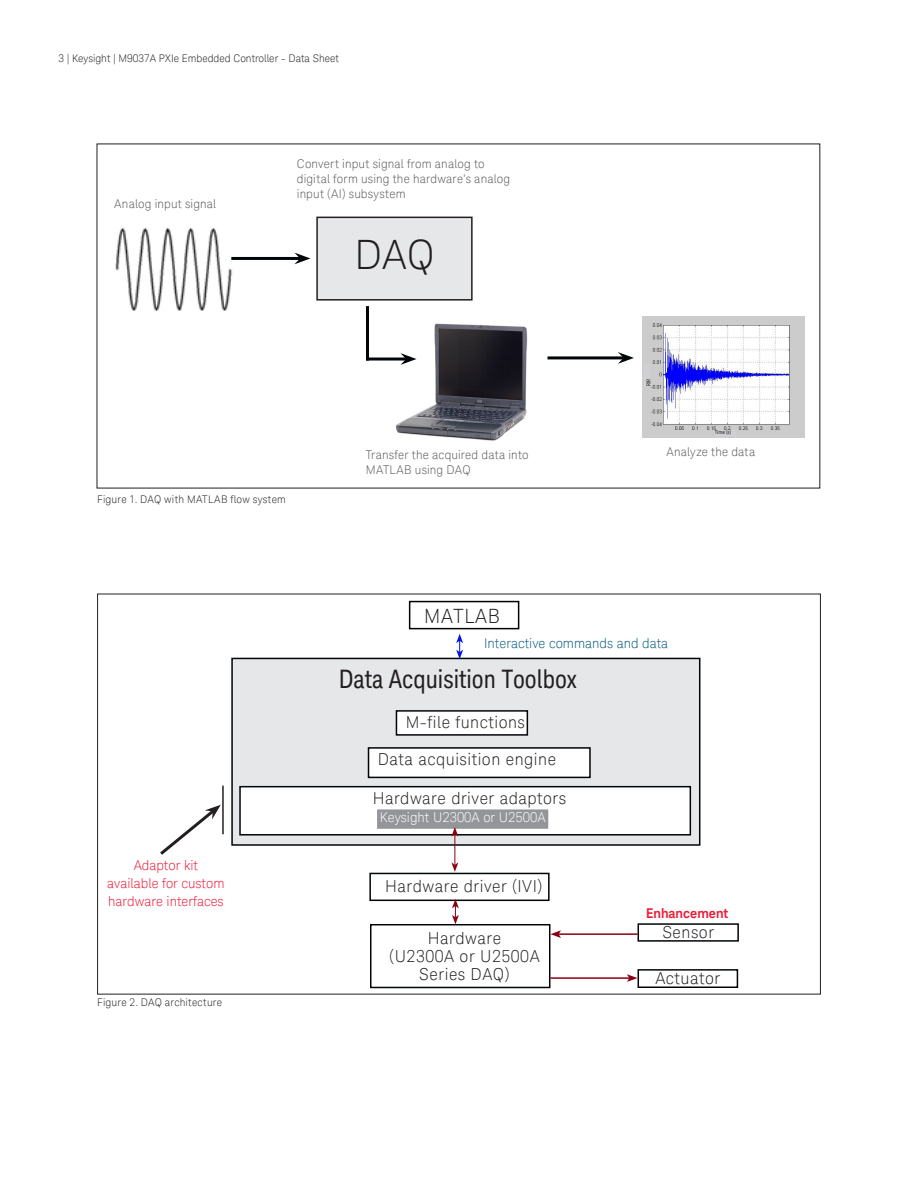
<style>
.page{position:relative;width:918px;height:1188px;background:#fff}
.page>*{position:absolute;margin:0;border:0;box-sizing:border-box;transform-origin:0 0}
.t1{font:300 40.5px "Keysight Sans";color:#231f20}
.Bullets_-_Second_Lev{font:25.5px "Keysight Sans Condensed";color:#231f20}
.t2{font:300 19.65px "Keysight Sans";letter-spacing:.04em;color:#231f20}
.t3{font:300 16.5px/18px "Keysight Sans";letter-spacing:.03em;color:#231f20;text-align:center}
.t4{font:300 13.5px/18px "Keysight Sans";color:#ed1a36;text-align:center}
.t5{font:300 13.5px "Keysight Sans";color:#0a5c7d}
.t6{font:300 13.5px "Keysight Sans";color:#fff}
.t7{font:700 13.5px "Keysight Sans";color:#ed1a36}
.K_Diagrams_and_Figur{font:300 12px/15px "Keysight Sans";letter-spacing:.015em;color:#57585a}
.K_Captions{font:300 10.5px "Keysight Sans";letter-spacing:.01em;color:#231f20}
.Bullets_-_Second_Lev-2{font:5.55px "Keysight Sans Condensed";color:#231f20}
</style>
<div class="page">
<img style="left:115px;top:227px;width:118px;height:84px">
<img style="left:396px;top:323px;width:132px;height:118px">
<hr style="left:231px;top:257px;width:69px;height:3px;background:#000507">
<svg style="left:294px;top:253px;width:16px;height:11px"></svg>
<hr style="left:366px;top:358px;width:40px;height:3px;background:#000507">
<svg style="left:400px;top:353px;width:17px;height:12px"></svg>
<hr style="left:548px;top:356px;width:76px;height:3px;background:#000507">
<svg style="left:618px;top:352px;width:16px;height:12px"></svg>
<hr style="left:366px;top:306px;width:3px;height:55px;background:#010508">
<div style="left:409px;top:601px;width:110px;height:28px;border:2px solid #010508"></div>
<div style="left:231px;top:658px;width:469px;height:188px;background:#e6e7e9;border:2px solid #010508"></div>
<div style="left:396px;top:711px;width:131px;height:24px;background:#fff"></div>
<div style="left:396px;top:710px;width:132px;height:26px;border:2px solid #010508"></div>
<div style="left:369px;top:748px;width:221px;height:29px;background:#fff"></div>
<div style="left:368px;top:747px;width:223px;height:31px;border:2px solid #010508"></div>
<div style="left:240px;top:787px;width:450px;height:48px;background:#fff"></div>
<div style="left:239px;top:786px;width:452px;height:50px;border:2px solid #010508"></div>
<div style="left:376px;top:809px;width:173px;height:21px;background:#939598"></div>
<div style="left:376px;top:808px;width:174px;height:22px;border:2px solid #fff"></div>
<div style="left:369px;top:873px;width:181px;height:28px;border:2px solid #010508"></div>
<div style="left:370px;top:924px;width:180px;height:64px;border:2px solid #010508"></div>
<div style="left:638px;top:923px;width:101px;height:19px;border:2px solid #010508"></div>
<div style="left:638px;top:969px;width:100px;height:19px;border:2px solid #010508"></div>
<svg style="left:456px;top:634px;width:7px;height:25px"></svg>
<hr style="left:455px;top:834px;width:1px;height:31px;background:#8b0112">
<svg style="left:451px;top:827px;width:7px;height:9px"></svg>
<svg style="left:451px;top:862px;width:7px;height:10px"></svg>
<svg style="left:452px;top:899px;width:7px;height:25px"></svg>
<hr style="left:559px;top:933px;width:79px;height:2px;background:#8b0112">
<svg style="left:550px;top:930px;width:11px;height:8px"></svg>
<hr style="left:550px;top:977px;width:79px;height:2px;background:#8b0112">
<svg style="left:627px;top:974px;width:10px;height:8px"></svg>
<hr style="left:222px;top:786px;width:2px;height:48px;background:#231f20">
<svg style="left:160px;top:805px;width:61px;height:50px"></svg>
<img style="left:643px;top:316px;width:162px;height:121px">
<div style="left:715px;top:430px;width:21px;height:7px;background:#cfd0d2"></div>
<div style="left:644px;top:365px;width:6px;height:21px;background:#cfd0d2"></div>
<div style="left:317px;top:217px;width:155px;height:83px;background:#e6e7e9"></div>
<div style="left:316px;top:217px;width:157px;height:84px;border:2px solid #231f20"></div>
<p class="K_Captions" style="left:59px;top:52px;width:282px">3 | Keysight | M9037A PXIe Embedded Controller - Data Sheet</p>
<p class="K_Diagrams_and_Figur" style="left:114px;top:196px;width:103px">Analog input signal</p>
<p class="K_Diagrams_and_Figur" style="left:297px;top:156px;width:215px">Convert input signal from analog to digital form using the hardware’s analog input (AI) subsystem</p>
<p class="t1" style="left:354px;top:231px;width:82px">DAQ</p>
<p class="K_Captions" style="left:97px;top:494px;width:190px">Figure 1. DAQ with MATLAB flow system</p>
<p class="t4" style="left:107px;top:856px;width:119px">Adaptor kit available for custom hardware interfaces</p>
<p class="K_Captions" style="left:97px;top:996px;width:126px">Figure 2. DAQ architecture</p>
<p class="Bullets_-_Second_Lev-2" style="left:645px;top:386px;width:9px;rotate:-90deg">RIR</p>
<p class="Bullets_-_Second_Lev-2" style="left:715px;top:429px;width:18px">Time (s)</p>
<p class="K_Diagrams_and_Figur" style="left:366px;top:448px;width:164px">Transfer the acquired data into<br>MATLAB using DAQ</p>
<p class="K_Diagrams_and_Figur" style="left:666px;top:444px;width:90px">Analyze the data</p>
<p class="t2" style="left:424px;top:604px;width:77px">MATLAB</p>
<p class="t5" style="left:484px;top:636px;width:186px">Interactive commands and data</p>
<p class="Bullets_-_Second_Lev" style="left:339px;top:664px;width:240px">Data Acquisition Toolbox</p>
<p class="t3" style="left:406px;top:713px;width:121px">M-file functions</p>
<p class="t3" style="left:378px;top:750px;width:180px">Data acquisition engine</p>
<p class="t3" style="left:373px;top:789px;width:195px">Hardware driver adaptors</p>
<p class="t6" style="left:380px;top:810px;width:167px">Keysight U2300A or U2500A</p>
<p class="t3" style="left:385px;top:878px;width:159px">Hardware driver (IVI)</p>
<p class="t3" style="left:428px;top:929px;width:75px">Hardware</p>
<p class="t3" style="left:389px;top:947px;width:152px">(U2300A or U2500A<br>Series DAQ)</p>
<p class="t7" style="left:646px;top:904px;width:84px">Enhancement</p>
<p class="t3" style="left:662px;top:924px;width:53px">Sensor</p>
<p class="t3" style="left:655px;top:969px;width:66px">Actuator</p>
</div>
